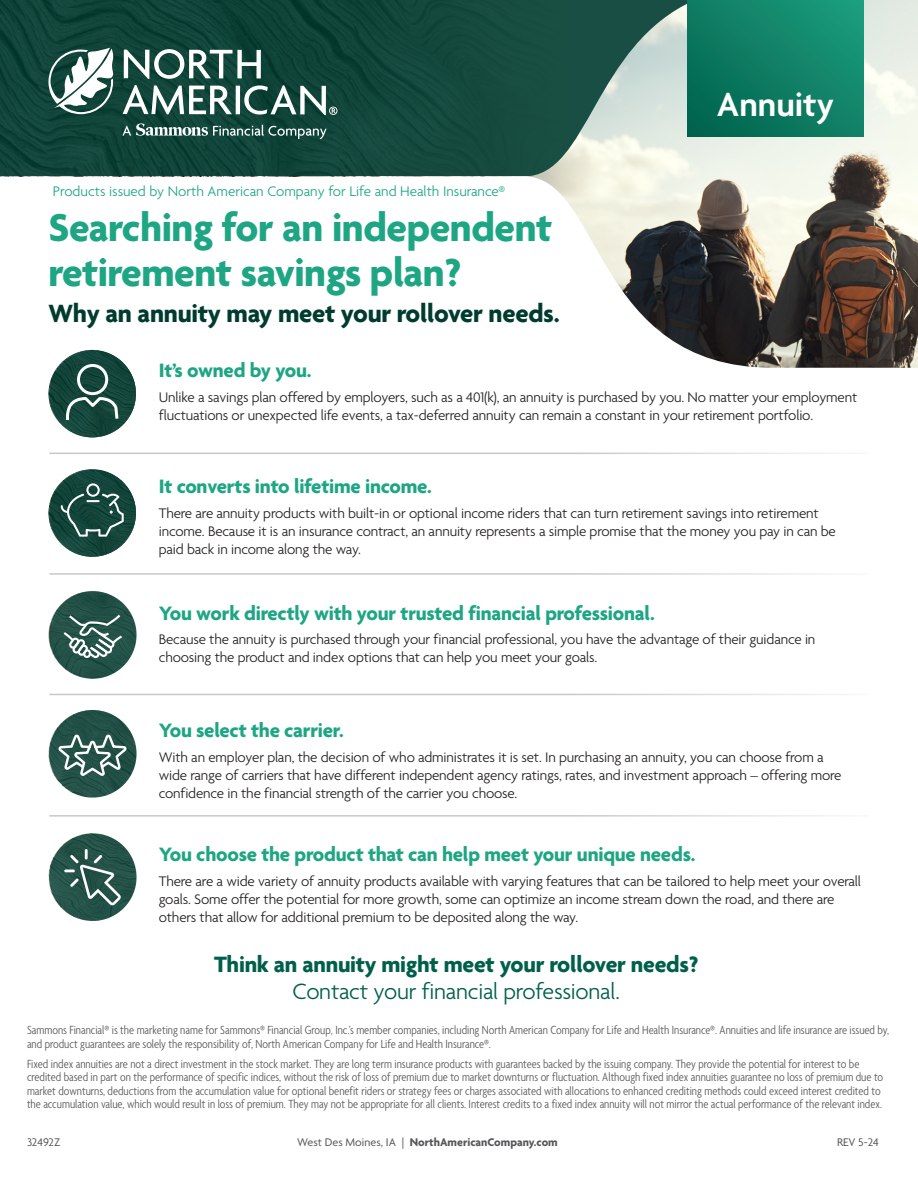
<style>
.page{position:relative;width:918px;height:1188px;background:#fff}
.page>*{position:absolute;margin:0;border:0;box-sizing:border-box;transform-origin:0 0}
.Product_Subhead{font:700 42px/45px "Agenda";letter-spacing:-.01em;color:#1ea684}
.t1{font:600 36px "Agenda";color:#fff}
.Product_Subhead-2{font:700 27px "Agenda";letter-spacing:-.01em;color:#003b2f}
.t2{font:700 24px/27px "Agenda";letter-spacing:-.01em;color:#005f4a;text-align:center}
.Body_Copy{font:700 21px "Agenda";letter-spacing:-.01em;color:#1ea684}
.Body_Copy-2{font:300 15px/18px "Agenda";letter-spacing:-.01em;color:#231f20}
.t3{font:300 15px "Agenda";color:#1ea684}
.FootNotes_Disclosures{font:300 condensed 12.75px/13.5px "Agenda";color:#57585a}
.FootNotes_Disclosures-2{font:700 12px "Agenda";color:#57585a}
.FootNotes_Disclosures-3{font:12px "Agenda";color:#57585a}
.s1{font-weight:300}
.s2{font-weight:400}
</style>
<div class="page">
<div style="left:0;top:0;width:918px;height:176px;background:#12473c"></div>
<img style="left:524px;top:0;width:394px;height:368px">
<svg style="left:688px;top:0;width:175px;height:136px;background:#0e7e64"></svg>
<svg style="left:124px;top:49px;width:137px;height:30px"></svg>
<svg style="left:123px;top:85px;width:109px;height:29px"></svg>
<hr style="left:236px;top:86px;width:4px;height:28px;background:#fff">
<svg style="left:48px;top:48px;width:67px;height:66px"></svg>
<svg style="left:122px;top:123px;width:205px;height:16px"></svg>
<svg style="left:244px;top:85px;width:94px;height:30px"></svg>
<hr style="left:49px;top:815px;width:820px;height:2px;background:#c7c8ca">
<hr style="left:49px;top:694px;width:820px;height:1px;background:#c7c8ca">
<hr style="left:49px;top:573px;width:820px;height:2px;background:#c7c8ca">
<hr style="left:49px;top:453px;width:820px;height:1px;background:#c7c8ca">
<svg style="left:49px;top:710px;width:88px;height:88px;background:#28554b"></svg>
<svg style="left:56px;top:733px;width:72px;height:45px"></svg>
<svg style="left:49px;top:591px;width:88px;height:88px;background:#26534a"></svg>
<svg style="left:64px;top:615px;width:58px;height:43px"></svg>
<svg style="left:49px;top:350px;width:87px;height:87px;background:#14453a"></svg>
<svg style="left:65px;top:362px;width:55px;height:61px;background:#376158"></svg>
<svg style="left:49px;top:833px;width:88px;height:88px;background:#2a574d"></svg>
<svg style="left:64px;top:849px;width:57px;height:57px;background:#456c63"></svg>
<svg style="left:49px;top:470px;width:87px;height:87px;background:#15463b"></svg>
<svg style="left:61px;top:483px;width:63px;height:54px;background:#325d54"></svg>
<p class="t3" style="left:53px;top:183px;width:454px">Products issued by North American Company for Life and Health Insurance®</p>
<p class="Product_Subhead" style="left:48px;top:208px;width:505px">Searching for an independent retirement savings plan?</p>
<p class="Product_Subhead-2" style="left:48px;top:299px;width:513px">Why an annuity may meet your rollover needs.</p>
<p class="t1" style="left:717px;top:85px;width:118px">Annuity</p>
<p class="Body_Copy" style="left:159px;top:359px;width:154px">It’s owned by you.</p>
<p class="Body_Copy-2" style="left:159px;top:389px;width:700px">Unlike a savings plan offered by employers, such as a 401(k), an annuity is purchased by you. No matter your employment fluctuations or unexpected life events, a tax-deferred annuity can remain a constant in your retirement portfolio.</p>
<p class="Body_Copy" style="left:159px;top:475px;width:275px">It converts into lifetime income.</p>
<p class="Body_Copy-2" style="left:159px;top:505px;width:679px">There are annuity products with built-in or optional income riders that can turn retirement savings into retirement income. Because it is an insurance contract, an annuity represents a simple promise that the money you pay in can be paid back in income along the way.</p>
<p class="Body_Copy" style="left:159px;top:602px;width:497px">You work directly with your trusted financial professional.</p>
<p class="Body_Copy-2" style="left:159px;top:631px;width:658px">Because the annuity is purchased through your financial professional, you have the advantage of their guidance in choosing the product and index options that can help you meet your goals.</p>
<p class="Body_Copy" style="left:159px;top:719px;width:186px">You select the carrier.</p>
<p class="Body_Copy-2" style="left:159px;top:749px;width:684px">With an employer plan, the decision of who administrates it is set. In purchasing an annuity, you can choose from a wide range of carriers that have different independent agency ratings, rates, and investment approach – offering more confidence in the financial strength of the carrier you choose.</p>
<p class="Body_Copy" style="left:159px;top:843px;width:538px">You choose the product that can help meet your unique needs.</p>
<p class="Body_Copy-2" style="left:159px;top:873px;width:704px">There are a wide variety of annuity products available with varying features that can be tailored to help meet your overall goals. Some offer the potential for more growth, some can optimize an income stream down the road, and there are others that allow for additional premium to be deposited along the way.</p>
<p class="t2" style="left:214px;top:952px;width:486px">Think an annuity might meet your rollover needs?<br><span class="s1">Contact your financial professional.</span></p>
<p class="FootNotes_Disclosures" style="left:27px;top:1024px;width:864px">Sammons Financial® is the marketing name for Sammons® Financial Group, Inc.’s member companies, including North American Company for Life and Health Insurance®. Annuities and life insurance are issued by, and product guarantees are solely the responsibility of, North American Company for Life and Health Insurance®.</p>
<p class="FootNotes_Disclosures" style="left:27px;top:1058px;width:858px">Fixed index annuities are not a direct investment in the stock market. They are long term insurance products with guarantees backed by the issuing company. They provide the potential for interest to be credited based in part on the performance of specific indices, without the risk of loss of premium due to market downturns or fluctuation. Although fixed index annuities guarantee no loss of premium due to market downturns, deductions from the accumulation value for optional benefit riders or strategy fees or charges associated with allocations to enhanced crediting methods could exceed interest credited to the accumulation value, which would result in loss of premium. They may not be appropriate for all clients. Interest credits to a fixed index annuity will not mirror the actual performance of the relevant index.</p>
<p class="FootNotes_Disclosures-3" style="left:27px;top:1136px;width:35px">32492Z</p>
<p class="FootNotes_Disclosures-2" style="left:297px;top:1136px;width:262px"><span class="s2">West Des Moines, IA |</span> NorthAmericanCompany.com</p>
<p class="FootNotes_Disclosures-3" style="left:837px;top:1136px;width:43px">REV 5-24</p>
</div>
